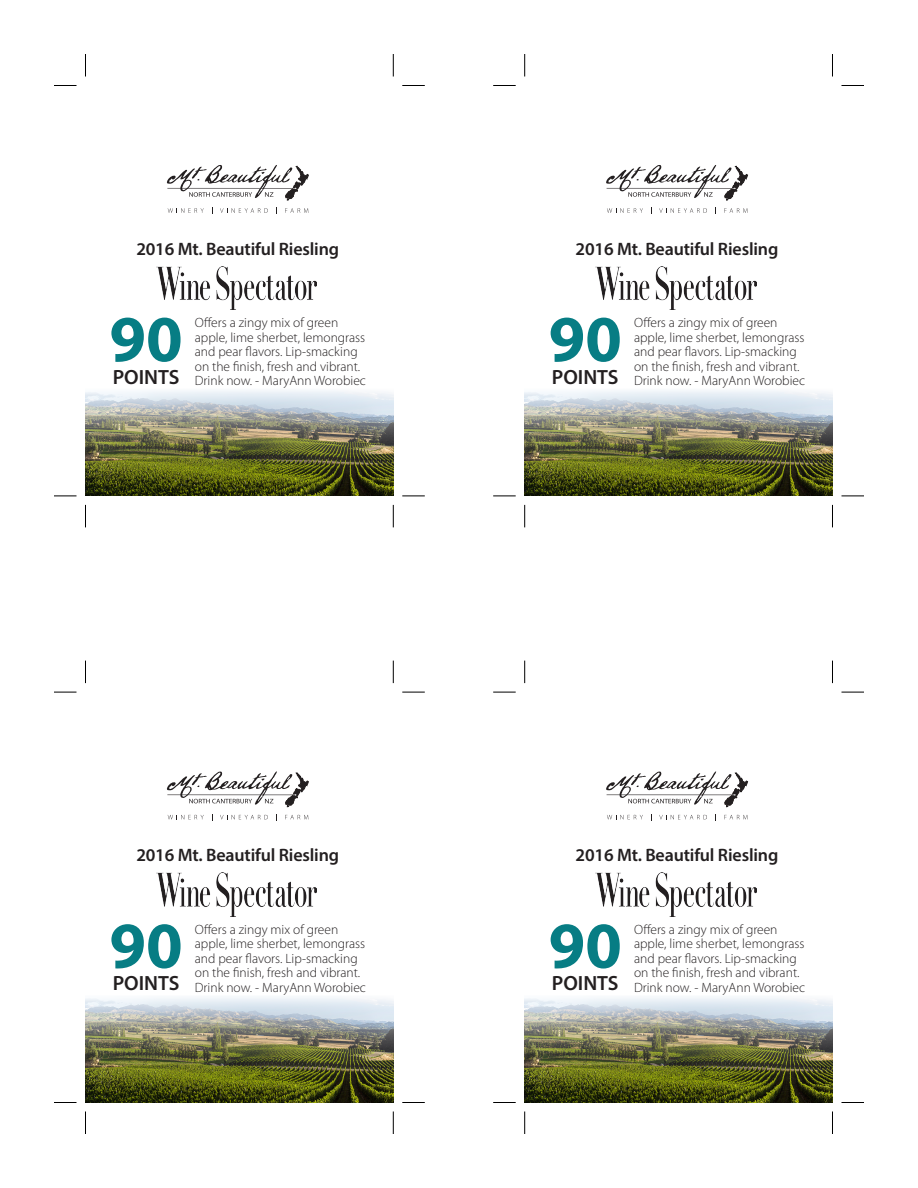
<style>
.page{position:relative;width:918px;height:1188px;background:#fff}
.page>*{position:absolute;margin:0;border:0;box-sizing:border-box;transform-origin:0 0}
.t1{font:700 66px "Myriad Pro";color:#077d84}
.t2{font:600 20.7px "Myriad Pro";color:#231f20}
.t3{font:600 18px "Myriad Pro";letter-spacing:-.01em;color:#231f20}
.t4{font:300 13.5px/14.4px "Myriad Pro";color:#231f20}
</style>
<div class="page">
<img style="left:86px;top:390px;width:307px;height:106px">
<svg style="left:168px;top:208px;width:36px;height:5px"></svg>
<svg style="left:220px;top:208px;width:48px;height:5px"></svg>
<svg style="left:285px;top:208px;width:23px;height:5px"></svg>
<svg style="left:167px;top:165px;width:142px;height:35px"></svg>
<img style="left:156px;top:266px;width:161px;height:44px">
<svg style="left:54px;top:85px;width:22px;height:1px"></svg>
<svg style="left:402px;top:85px;width:23px;height:1px"></svg>
<svg style="left:54px;top:496px;width:22px;height:1px"></svg>
<svg style="left:402px;top:496px;width:23px;height:1px"></svg>
<svg style="left:85px;top:54px;width:1px;height:22px"></svg>
<svg style="left:85px;top:505px;width:1px;height:22px"></svg>
<svg style="left:393px;top:54px;width:1px;height:22px"></svg>
<svg style="left:393px;top:505px;width:1px;height:22px"></svg>
<img style="left:525px;top:390px;width:307px;height:106px">
<svg style="left:607px;top:208px;width:36px;height:5px"></svg>
<svg style="left:659px;top:208px;width:48px;height:5px"></svg>
<svg style="left:724px;top:208px;width:24px;height:5px"></svg>
<svg style="left:606px;top:165px;width:142px;height:35px"></svg>
<img style="left:596px;top:266px;width:160px;height:44px">
<svg style="left:493px;top:85px;width:23px;height:1px"></svg>
<svg style="left:841px;top:85px;width:23px;height:1px"></svg>
<svg style="left:493px;top:496px;width:23px;height:1px"></svg>
<svg style="left:841px;top:496px;width:23px;height:1px"></svg>
<svg style="left:524px;top:54px;width:1px;height:22px"></svg>
<svg style="left:524px;top:505px;width:1px;height:22px"></svg>
<svg style="left:832px;top:54px;width:1px;height:22px"></svg>
<svg style="left:832px;top:505px;width:1px;height:22px"></svg>
<img style="left:86px;top:997px;width:307px;height:105px">
<svg style="left:168px;top:815px;width:36px;height:4px"></svg>
<svg style="left:220px;top:815px;width:48px;height:4px"></svg>
<svg style="left:285px;top:815px;width:23px;height:4px"></svg>
<svg style="left:167px;top:771px;width:142px;height:36px"></svg>
<img style="left:156px;top:873px;width:161px;height:43px">
<svg style="left:54px;top:692px;width:22px;height:1px"></svg>
<svg style="left:402px;top:692px;width:23px;height:1px"></svg>
<svg style="left:54px;top:1102px;width:22px;height:1px"></svg>
<svg style="left:402px;top:1102px;width:23px;height:1px"></svg>
<svg style="left:85px;top:661px;width:1px;height:22px"></svg>
<svg style="left:85px;top:1112px;width:1px;height:22px"></svg>
<svg style="left:393px;top:661px;width:1px;height:22px"></svg>
<svg style="left:393px;top:1112px;width:1px;height:22px"></svg>
<img style="left:525px;top:997px;width:307px;height:105px">
<svg style="left:607px;top:815px;width:36px;height:4px"></svg>
<svg style="left:659px;top:815px;width:48px;height:4px"></svg>
<svg style="left:724px;top:815px;width:24px;height:4px"></svg>
<svg style="left:606px;top:771px;width:142px;height:36px"></svg>
<img style="left:596px;top:873px;width:160px;height:43px">
<svg style="left:493px;top:692px;width:23px;height:1px"></svg>
<svg style="left:841px;top:692px;width:23px;height:1px"></svg>
<svg style="left:493px;top:1102px;width:23px;height:1px"></svg>
<svg style="left:841px;top:1102px;width:23px;height:1px"></svg>
<svg style="left:524px;top:661px;width:1px;height:22px"></svg>
<svg style="left:524px;top:1112px;width:1px;height:22px"></svg>
<svg style="left:832px;top:661px;width:1px;height:22px"></svg>
<svg style="left:832px;top:1112px;width:1px;height:22px"></svg>
<p class="t3" style="left:136px;top:237px;width:204px">2016 Mt. Beautiful Riesling</p>
<p class="t1" style="left:109px;top:296px;width:75px">90</p>
<p class="t2" style="left:113px;top:364px;width:68px">POINTS</p>
<p class="t4" style="left:195px;top:316px;width:173px">Offers a zingy mix of green apple, lime sherbet, lemongrass and pear flavors. Lip-smacking on the finish, fresh and vibrant.<br>Drink now. - MaryAnn Worobiec</p>
<p class="t3" style="left:136px;top:844px;width:204px">2016 Mt. Beautiful Riesling</p>
<p class="t1" style="left:109px;top:903px;width:75px">90</p>
<p class="t2" style="left:113px;top:970px;width:68px">POINTS</p>
<p class="t4" style="left:195px;top:922px;width:173px">Offers a zingy mix of green apple, lime sherbet, lemongrass and pear flavors. Lip-smacking on the finish, fresh and vibrant.<br>Drink now. - MaryAnn Worobiec</p>
<p class="t3" style="left:576px;top:237px;width:204px">2016 Mt. Beautiful Riesling</p>
<p class="t1" style="left:549px;top:296px;width:75px">90</p>
<p class="t2" style="left:552px;top:364px;width:68px">POINTS</p>
<p class="t4" style="left:634px;top:316px;width:173px">Offers a zingy mix of green apple, lime sherbet, lemongrass and pear flavors. Lip-smacking on the finish, fresh and vibrant.<br>Drink now. - MaryAnn Worobiec</p>
<p class="t3" style="left:576px;top:844px;width:204px">2016 Mt. Beautiful Riesling</p>
<p class="t1" style="left:549px;top:903px;width:75px">90</p>
<p class="t2" style="left:552px;top:970px;width:68px">POINTS</p>
<p class="t4" style="left:634px;top:922px;width:173px">Offers a zingy mix of green apple, lime sherbet, lemongrass and pear flavors. Lip-smacking on the finish, fresh and vibrant.<br>Drink now. - MaryAnn Worobiec</p>
</div>
